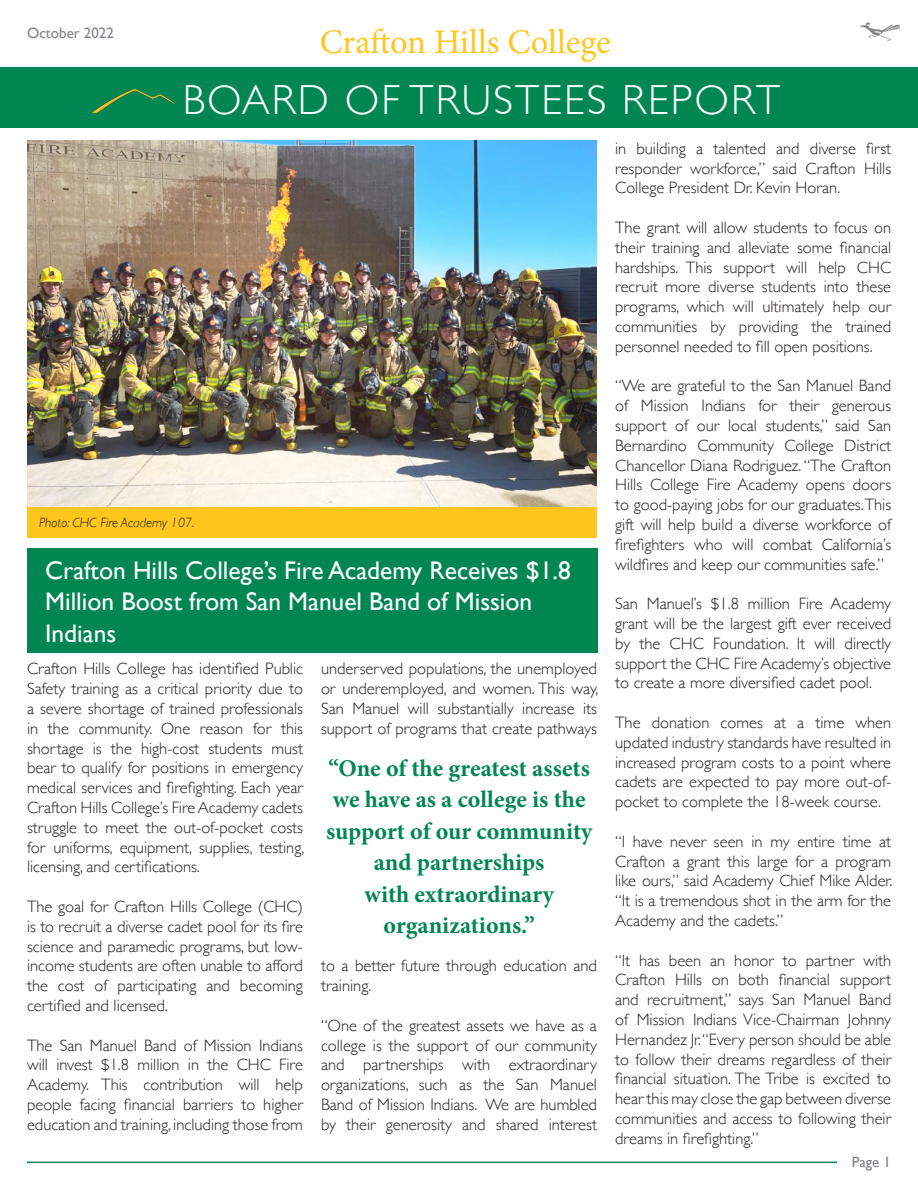
<style>
.page{position:relative;width:918px;height:1188px;background:#fff}
.page>*{position:absolute;margin:0;border:0;box-sizing:border-box;transform-origin:0 0}
.t1{font:300 42px "Gill Sans";letter-spacing:.05em;color:#fff}
.t2{font:34.5px "Minion Pro";color:#ffc61e}
.t3{font:25.5px/31.5px "Gill Sans";color:#fff}
.t4{font:700 24px/31.5px "Minion Pro";color:#008751;text-align:center}
.t5{font:300 16.5px/19.8px "Gill Sans";color:#231f20;text-align:justify}
.t6{font:15px "Gill Sans";color:#808285}
.t7{font:italic 300 13.5px "Gill Sans";color:#231f20}
</style>
<div class="page">
<img style="left:27px;top:141px;width:570px;height:366px">
<div style="left:0;top:68px;width:918px;height:60px;background:#008751"></div>
<hr style="left:27px;top:1162px;width:810px;height:1px;background:#008751">
<div style="left:27px;top:548px;width:570px;height:104px;background:#008751"></div>
<div style="left:27px;top:507px;width:570px;height:31px;background:#ffc61e"></div>
<img style="left:92px;top:89px;width:83px;height:24px">
<img style="left:861px;top:22px;width:39px;height:19px">
<p class="t6" style="left:27px;top:24px;width:88px">October 2022</p>
<p class="t2" style="left:320px;top:18px;width:293px">Crafton Hills College</p>
<p class="t1" style="left:183px;top:67px;width:599px">BOARD OF TRUSTEES REPORT</p>
<p class="t7" style="left:39px;top:515px;width:157px">Photo: CHC Fire Academy 107.</p>
<p class="t3" style="left:45px;top:554px;width:527px">Crafton Hills College’s Fire Academy Receives $1.8<br>Million Boost from San Manuel Band of Mission<br>Indians</p>
<p class="t5" style="left:27px;top:658px;width:279px">Crafton Hills College has identified Public Safety training as a critical priority due to a severe shortage of trained professionals in the community. One reason for this shortage is the high-cost students must bear to qualify for positions in emergency medical services and firefighting. Each year Crafton Hills College’s Fire Academy cadets struggle to meet the out-of-pocket costs for uniforms, equipment, supplies, testing, licensing, and certifications.</p>
<p class="t5" style="left:27px;top:896px;width:278px">The goal for Crafton Hills College (CHC) is to recruit a diverse cadet pool for its fire science and paramedic programs, but low&shy;income students are often unable to afford the cost of participating and becoming certified and licensed.</p>
<p class="t5" style="left:27px;top:1035px;width:278px">The San Manuel Band of Mission Indians will invest $1.8 million in the CHC Fire Academy. This contribution will help people facing financial barriers to higher education and training, including those from</p>
<p class="t5" style="left:321px;top:658px;width:279px">underserved populations, the unemployed or underemployed, and women. This way, San Manuel will substantially increase its support of programs that create pathways</p>
<p class="t4" style="left:326px;top:752px;width:268px">“One of the greatest assets we have as a college is the support of our community and partnerships<br>with extraordinary organizations.”</p>
<p class="t5" style="left:321px;top:955px;width:278px">to a better future through education and training.</p>
<p class="t5" style="left:321px;top:1015px;width:278px">“One of the greatest assets we have as a college is the support of our community and partnerships with extraordinary organizations, such as the San Manuel Band of Mission Indians. We are humbled by their generosity and shared interest</p>
<p class="t5" style="left:615px;top:138px;width:278px">in building a talented and diverse first responder workforce,” said Crafton Hills College President Dr. Kevin Horan.</p>
<p class="t5" style="left:615px;top:217px;width:278px">The grant will allow students to focus on their training and alleviate some financial hardships. This support will help CHC recruit more diverse students into these programs, which will ultimately help our communities by providing the trained personnel needed to fill open positions.</p>
<p class="t5" style="left:615px;top:375px;width:278px">“We are grateful to the San Manuel Band of Mission Indians for their generous support of our local students,” said San Bernardino Community College District Chancellor Diana Rodriguez. “The Crafton Hills College Fire Academy opens doors to good-paying jobs for our graduates. This gift will help build a diverse workforce of firefighters who will combat California’s wildfires and keep our communities safe.”</p>
<p class="t5" style="left:615px;top:593px;width:278px">San Manuel’s $1.8 million Fire Academy grant will be the largest gift ever received by the CHC Foundation. It will directly support the CHC Fire Academy’s objective to create a more diversified cadet pool.</p>
<p class="t5" style="left:615px;top:712px;width:277px">The donation comes at a time when updated industry standards have resulted in increased program costs to a point where cadets are expected to pay more out-of&shy;pocket to complete the 18-week course.</p>
<p class="t5" style="left:615px;top:831px;width:279px">“I have never seen in my entire time at Crafton a grant this large for a program like ours,” said Academy Chief Mike Alder. “It is a tremendous shot in the arm for the Academy and the cadets.”</p>
<p class="t5" style="left:615px;top:949px;width:278px">“It has been an honor to partner with Crafton Hills on both financial support and recruitment,” says San Manuel Band of Mission Indians Vice-Chairman Johnny Hernandez Jr.“Every person should be able to follow their dreams regardless of their financial situation. The Tribe is excited to hear this may close the gap between diverse communities and access to following their dreams in firefighting.”</p>
<p class="t6" style="left:852px;top:1153px;width:41px">Page 1</p>
</div>
